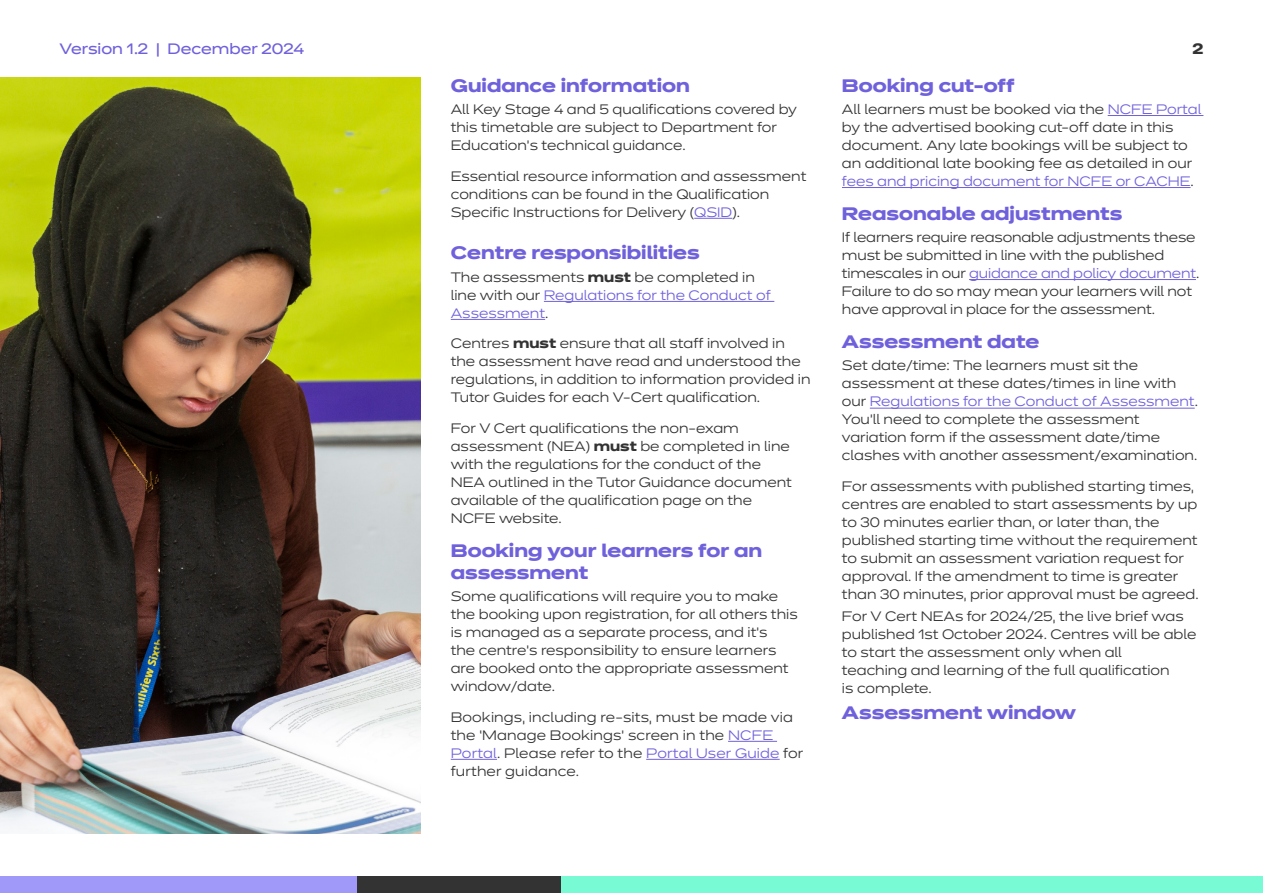
<style>
.page{position:relative;width:1263px;height:893px;background:#fff}
.page>*{position:absolute;margin:0;border:0;box-sizing:border-box;transform-origin:0 0}
.t1{font:700 18px/21.6px "Dinamit";color:#6f61db}
.t2{font:15px "Dinamit";color:#6f61db}
.t3{font:700 15px "Dinamit";color:#333}
.t4{font:300 13.5px/18px "Dinamit";color:#333}
.s1{color:#6f61db}
.s2{font-weight:700}
</style>
<div class="page">
<div style="left:1px;top:877px;width:356px;height:16px;background:#a199fa"></div>
<div style="left:357px;top:877px;width:205px;height:16px;background:#333"></div>
<div style="left:562px;top:877px;width:701px;height:16px;background:#78fad4"></div>
<hr style="left:694px;top:218px;width:38px;height:1px;background:#6f61db">
<hr style="left:544px;top:301px;width:230px;height:1px;background:#6f61db">
<hr style="left:451px;top:319px;width:94px;height:1px;background:#6f61db">
<hr style="left:728px;top:741px;width:49px;height:1px;background:#6f61db">
<hr style="left:451px;top:759px;width:46px;height:1px;background:#6f61db">
<hr style="left:646px;top:759px;width:134px;height:1px;background:#6f61db">
<hr style="left:1108px;top:115px;width:95px;height:1px;background:#6f61db">
<hr style="left:842px;top:187px;width:348px;height:1px;background:#6f61db">
<hr style="left:969px;top:279px;width:227px;height:1px;background:#6f61db">
<hr style="left:870px;top:408px;width:325px;height:1px;background:#6f61db">
<img style="left:0;top:78px;width:421px;height:755px">
<p class="t2" style="left:60px;top:36px;width:246px">Version 1.2 | December 2024</p>
<p class="t3" style="left:1192px;top:36px;width:12px">2</p>
<h1 class="t1" style="left:451px;top:72px;width:241px">Guidance information</h1>
<p class="t4" style="left:451px;top:99px;width:348px">All Key Stage 4 and 5 qualifications covered by this timetable are subject to Department for<br>Education’s technical guidance.</p>
<p class="t4" style="left:451px;top:165px;width:357px">Essential resource information and assessment conditions can be found in the Qualification<br>Specific Instructions for Delivery (<span class="s1">QSID</span>).</p>
<h1 class="t1" style="left:451px;top:240px;width:250px">Centre responsibilities</h1>
<p class="t4" style="left:451px;top:266px;width:322px">The assessments <span class="s2">must</span> be completed in line with our <span class="s1">Regulations for the Conduct of<br>Assessment</span>.</p>
<p class="t4" style="left:451px;top:333px;width:361px">Centres <span class="s2">must</span> ensure that all staff involved in the assessment have read and understood the regulations, in addition to information provided in Tutor Guides for each V-Cert qualification.</p>
<p class="t4" style="left:451px;top:418px;width:343px">For V Cert qualifications the non-exam assessment (NEA) <span class="s2">must</span> be completed in line with the regulations for the conduct of the NEA outlined in the Tutor Guidance document available of the qualification page on the NCFE website.</p>
<h1 class="t1" style="left:451px;top:538px;width:313px">Booking your learners for an assessment</h1>
<p class="t4" style="left:451px;top:586px;width:348px">Some qualifications will require you to make the booking upon registration, for all others this is managed as a separate process, and it’s<br>the centre’s responsibility to ensure learners are booked onto the appropriate assessment window/date.</p>
<p class="t4" style="left:451px;top:706px;width:354px">Bookings, including re-sits, must be made via the ‘Manage Bookings’ screen in the <span class="s1">NCFE Portal</span>. Please refer to the <span class="s1">Portal User Guide</span> for further guidance.</p>
<h1 class="t1" style="left:842px;top:72px;width:174px">Booking cut-off</h1>
<p class="t4" style="left:842px;top:99px;width:361px">All learners must be booked via the <span class="s1">NCFE Portal </span>by the advertised booking cut-off date in this document. Any late bookings will be subject to an additional late booking fee as detailed in our <span class="s1">fees and pricing document for NCFE or CACHE</span>.</p>
<h1 class="t1" style="left:842px;top:200px;width:282px">Reasonable adjustments</h1>
<p class="t4" style="left:842px;top:227px;width:359px">If learners require reasonable adjustments these must be submitted in line with the published timescales in our <span class="s1">guidance and policy document</span>.<br>Failure to do so may mean your learners will not have approval in place for the assessment.</p>
<h1 class="t1" style="left:842px;top:329px;width:199px">Assessment date</h1>
<p class="t4" style="left:842px;top:355px;width:357px">Set date/time: The learners must sit the assessment at these dates/times in line with our <span class="s1">Regulations for the Conduct of Assessment</span>.<br>You’ll need to complete the assessment variation form if the assessment date/time clashes with another assessment/examination.</p>
<p class="t4" style="left:842px;top:476px;width:358px">For assessments with published starting times, centres are enabled to start assessments by up to 30 minutes earlier than, or later than, the published starting time without the requirement to submit an assessment variation request for approval. If the amendment to time is greater than 30 minutes, prior approval must be agreed.</p>
<p class="t4" style="left:842px;top:606px;width:356px">For V Cert NEAs for 2024/25, the live brief was published 1st October 2024. Centres will be able to start the assessment only when all<br>teaching and learning of the full qualification<br>is complete.</p>
<h1 class="t1" style="left:842px;top:700px;width:236px">Assessment window</h1>
</div>
